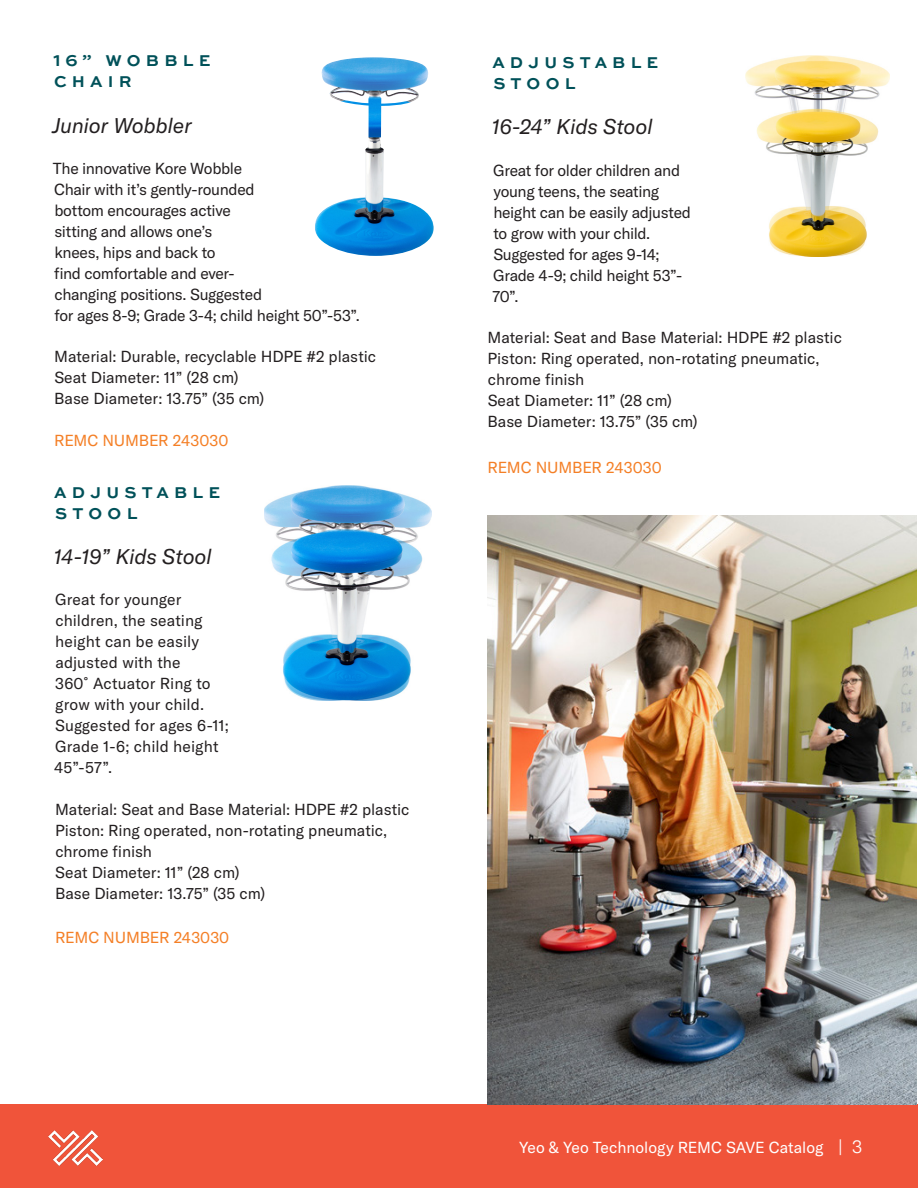
<style>
.page{position:relative;width:918px;height:1188px;background:#fff}
.page>*{position:absolute;margin:0;border:0;box-sizing:border-box;transform-origin:0 0}
.Body{font:italic 21px "GT America";letter-spacing:-.015em;color:#231f20}
.Body-2{font:700 16.5px/21px "Sweet Sans Pro";letter-spacing:.315em;color:#005159}
.Body-3{font:15.75px/21px "GT America";letter-spacing:-.005em;color:#231f20}
.Body-4{font:15.75px/21px "GT America";letter-spacing:-.025em;color:#231f20}
.Body-5{font:15.75px "GT America";letter-spacing:-.015em;color:#f47f26}
.t1{font:15.75px "GT America";letter-spacing:-.005em;color:#fff}
.s1{font-weight:300;font-size:18px}
</style>
<div class="page">
<div style="left:0;top:1104px;width:918px;height:84px;background:#f0543a"></div>
<img style="left:48px;top:1130px;width:54px;height:36px">
<img style="left:487px;top:516px;width:430px;height:588px">
<img style="left:315px;top:57px;width:119px;height:199px">
<img style="left:265px;top:485px;width:167px;height:215px">
<img style="left:746px;top:56px;width:143px;height:201px">
<p class="Body-2" style="left:53px;top:49px;width:159px">16” WOBBLE<br>CHAIR</p>
<p class="Body" style="left:52px;top:113px;width:141px">Junior Wobbler</p>
<p class="Body-4" style="left:53px;top:158px;width:309px">The innovative Kore Wobble<br>Chair with it’s gently-rounded<br>bottom encourages active<br>sitting and allows one’s<br>knees, hips and back to<br>find comfortable and ever-<br>changing positions. Suggested<br>for ages 8-9; Grade 3-4; child height 50”-53”.</p>
<p class="Body-3" style="left:54px;top:346px;width:323px">Material: Durable, recyclable HDPE #2 plastic</p>
<p class="Body-3" style="left:54px;top:367px;width:186px">Seat Diameter: 11” (28 cm)</p>
<p class="Body-3" style="left:54px;top:388px;width:212px">Base Diameter: 13.75” (35 cm)</p>
<p class="Body-5" style="left:54px;top:431px;width:176px">REMC NUMBER 243030</p>
<p class="Body-2" style="left:54px;top:481px;width:167px">ADJUSTABLE<br>STOOL</p>
<p class="Body" style="left:54px;top:544px;width:160px">14-19” Kids Stool</p>
<p class="Body-3" style="left:54px;top:589px;width:176px">Great for younger children, the seating height can be easily adjusted with the<br>360˚ Actuator Ring to grow with your child.<br>Suggested for ages 6-11;<br>Grade 1-6; child height<br>45”-57”.</p>
<p class="Body-3" style="left:55px;top:799px;width:356px">Material: Seat and Base Material: HDPE #2 plastic<br>Piston: Ring operated, non-rotating pneumatic, chrome finish</p>
<p class="Body-3" style="left:55px;top:862px;width:186px">Seat Diameter: 11” (28 cm)</p>
<p class="Body-3" style="left:55px;top:883px;width:212px">Base Diameter: 13.75” (35 cm)</p>
<p class="Body-5" style="left:55px;top:929px;width:176px">REMC NUMBER 243030</p>
<p class="Body-2" style="left:492px;top:51px;width:167px">ADJUSTABLE<br>STOOL</p>
<p class="Body" style="left:492px;top:115px;width:163px">16-24” Kids Stool</p>
<p class="Body-4" style="left:493px;top:160px;width:200px">Great for older children and young teens, the seating height can be easily adjusted to grow with your child.<br>Suggested for ages 9-14;<br>Grade 4-9; child height 53”-<br>70”.</p>
<p class="Body-3" style="left:488px;top:327px;width:356px">Material: Seat and Base Material: HDPE #2 plastic<br>Piston: Ring operated, non-rotating pneumatic, chrome finish</p>
<p class="Body-3" style="left:488px;top:390px;width:186px">Seat Diameter: 11” (28 cm)</p>
<p class="Body-3" style="left:488px;top:411px;width:212px">Base Diameter: 13.75” (35 cm)</p>
<p class="Body-5" style="left:488px;top:458px;width:176px">REMC NUMBER 243030</p>
<p class="t1" style="left:519px;top:1138px;width:345px">Yeo &amp; Yeo Technology REMC SAVE Catalog <span class="s1">| 3</span></p>
</div>
